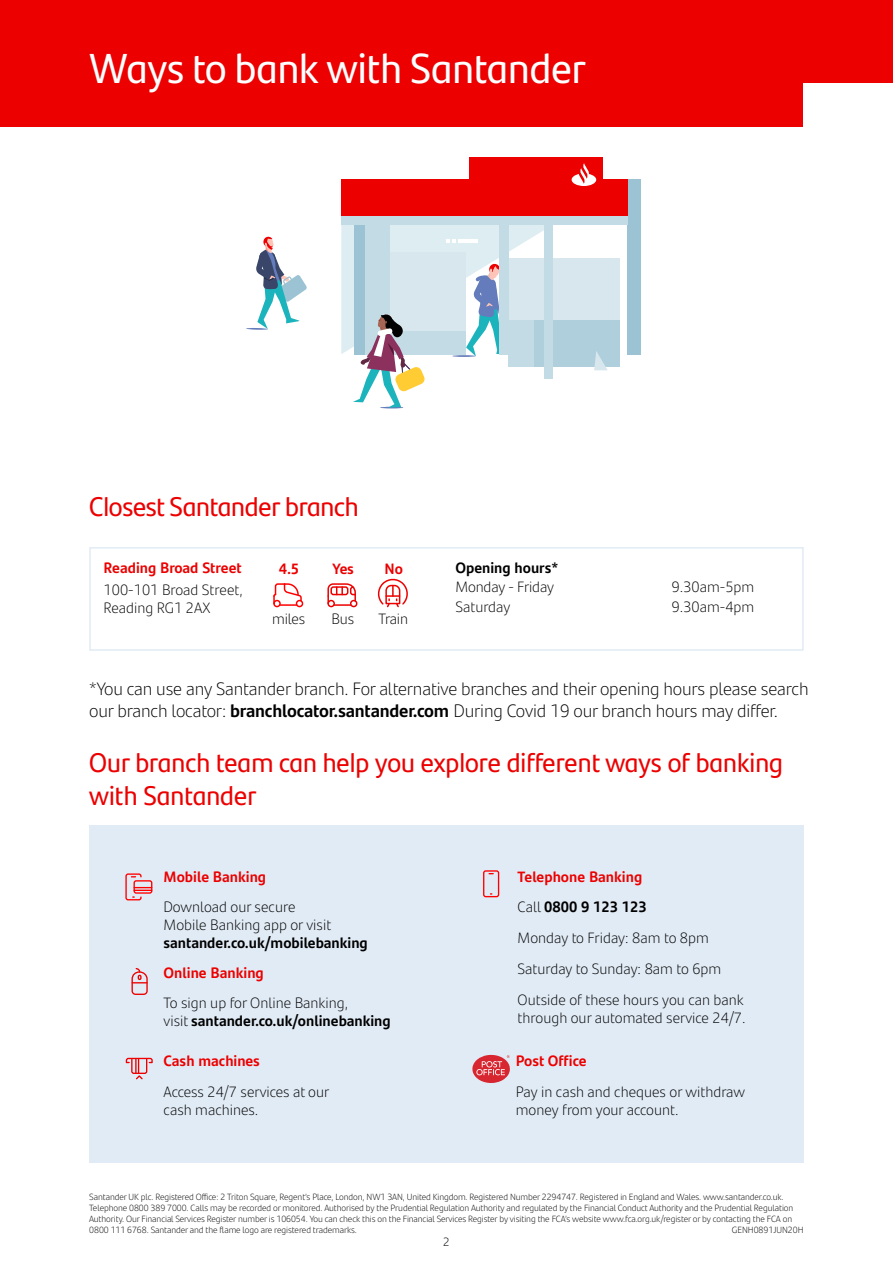
<style>
.page{position:relative;width:893px;height:1263px;background:#fff}
.page>*{position:absolute;margin:0;border:0;box-sizing:border-box;transform-origin:0 0}
.t1{font:42px "Santander Headline";color:#fff}
.t2{font:27px/32.4px "Santander Headline";color:#ec0000}
.t3{font:300 18px/21.6px "Santander Text";letter-spacing:-.01em;color:#000}
.t4{font:300 15px/18px "Santander Text";color:#000}
.t5{font:700 15px "Santander Text";color:#ec0000}
.t6{font:700 15px "Santander Text";color:#000}
.t7{font:300 12px "Santander Text";color:#000}
.t8{font:300 9px/10.8px "Santander Text";letter-spacing:-.01em;color:#000}
.s1{font-weight:700}
.s2{font-weight:700;color:#ec0000}
</style>
<div class="page">
<div style="left:627px;top:179px;width:14px;height:175px;background:#9bc3d3"></div>
<svg style="left:341px;top:225px;width:157px;height:129px;fill:#deedf2"></svg>
<div style="left:341px;top:216px;width:286px;height:9px;background:#c3dbe4"></div>
<div style="left:341px;top:179px;width:286px;height:37px;background:#ec0000"></div>
<div style="left:469px;top:157px;width:134px;height:37px;background:#ec0000"></div>
<svg style="left:447px;top:239px;width:9px;height:3px"></svg>
<hr style="left:458px;top:239px;width:20px;height:3px;background:#fff">
<hr style="left:246px;top:328px;width:22px;height:2px;background:#647cbb;border-radius:50%">
<svg style="left:256px;top:236px;width:51px;height:93px"></svg>
<svg style="left:466px;top:264px;width:42px;height:92px"></svg>
<div style="left:508px;top:258px;width:112px;height:98px;background:#d7e7ed"></div>
<div style="left:508px;top:320px;width:112px;height:47px;background:#c3dbe4"></div>
<div style="left:535px;top:320px;width:85px;height:47px;background:#afcfdc"></div>
<svg style="left:476px;top:163px;width:121px;height:95px"></svg>
<div style="left:389px;top:252px;width:76px;height:103px;background:#d7e7ed"></div>
<div style="left:389px;top:331px;width:76px;height:24px;background:#c3dbe4"></div>
<div style="left:499px;top:225px;width:9px;height:129px;background:#c3dbe4"></div>
<div style="left:365px;top:225px;width:24px;height:130px;background:#c3dbe4"></div>
<div style="left:355px;top:225px;width:10px;height:130px;background:#9bc3d3"></div>
<div style="left:544px;top:223px;width:8px;height:156px;background:#c3dbe4"></div>
<svg style="left:594px;top:351px;width:13px;height:19px"></svg>
<hr style="left:452px;top:355px;width:24px;height:2px;background:#647cbb;border-radius:50%">
<svg style="left:353px;top:228px;width:72px;height:180px"></svg>
<div style="left:0;top:0;width:893px;height:126px;background:#ec0000"></div>
<div style="left:804px;top:84px;width:89px;height:55px;background:#fff"></div>
<div style="left:89px;top:825px;width:715px;height:338px;background:#e1ebf5"></div>
<div style="left:89px;top:547px;width:715px;height:104px;border:2px solid #e1ebf5"></div>
<div style="left:296px;top:600px;width:7px;height:7px;border:2px solid #f00;border-radius:50%"></div>
<div style="left:273px;top:600px;width:8px;height:7px;border:2px solid #f00;border-radius:50%"></div>
<svg style="left:273px;top:583px;width:29px;height:23px"></svg>
<div style="left:350px;top:600px;width:7px;height:7px;border:2px solid #ec0000;border-radius:50%"></div>
<div style="left:327px;top:600px;width:8px;height:7px;border:2px solid #ec0000;border-radius:50%"></div>
<svg style="left:327px;top:583px;width:30px;height:23px"></svg>
<svg style="left:377px;top:579px;width:31px;height:29px"></svg>
<div style="left:125px;top:873px;width:17px;height:27px;border:1px solid #f00;border-radius:2px"></div>
<div style="left:133px;top:880px;width:19px;height:14px;border:1px solid #f00;border-radius:2px"></div>
<svg style="left:133px;top:887px;width:19px;height:11px"></svg>
<div style="left:483px;top:870px;width:16px;height:27px;border:1px solid #f00;border-radius:2px"></div>
<svg style="left:132px;top:968px;width:16px;height:27px"></svg>
<svg style="left:125px;top:1057px;width:28px;height:23px"></svg>
<svg style="left:472px;top:1055px;width:38px;height:28px"></svg>
<h1 class="t1" style="left:89px;top:36px;width:499px">Ways to bank with Santander</h1>
<h2 class="t2" style="left:89px;top:489px;width:271px">Closest Santander branch</h2>
<h3 class="t5" style="left:104px;top:555px;width:140px">Reading Broad Street</h3>
<h3 class="t4" style="left:104px;top:580px;width:141px">100-101 Broad Street,<br>Reading RG1 2AX</h3>
<h3 class="t5" style="left:279px;top:557px;width:22px">4.5</h3>
<h3 class="t4" style="left:272px;top:609px;width:35px">miles</h3>
<h3 class="t5" style="left:333px;top:557px;width:23px">Yes</h3>
<h3 class="t4" style="left:331px;top:609px;width:24px">Bus</h3>
<h3 class="t5" style="left:385px;top:557px;width:20px">No</h3>
<h3 class="t4" style="left:378px;top:609px;width:31px">Train</h3>
<h3 class="t6" style="left:455px;top:555px;width:104px">Opening hours*</h3>
<h3 class="t4" style="left:455px;top:577px;width:100px">Monday - Friday</h3>
<h3 class="t4" style="left:671px;top:577px;width:84px">9.30am-5pm</h3>
<h3 class="t4" style="left:455px;top:597px;width:56px">Saturday</h3>
<h3 class="t4" style="left:671px;top:597px;width:84px">9.30am-4pm</h3>
<h3 class="t3" style="left:89px;top:677px;width:721px">*You can use any Santander branch. For alternative branches and their opening hours please search our branch locator: <span class="s1">branchlocator.santander.com</span> During Covid 19 our branch hours may differ.</h3>
<h2 class="t2" style="left:89px;top:745px;width:695px">Our branch team can help you explore different ways of banking with Santander</h2>
<h3 class="t5" style="left:164px;top:865px;width:104px">Mobile Banking</h3>
<h3 class="t4" style="left:164px;top:897px;width:169px">Download our secure<br>Mobile Banking app or visit</h3>
<h3 class="t6" style="left:164px;top:931px;width:206px">santander.co.uk/mobilebanking</h3>
<h3 class="t5" style="left:164px;top:960px;width:102px">Online Banking</h3>
<h3 class="t4" style="left:164px;top:993px;width:229px">To sign up for Online Banking,<br>visit <span class="s1">santander.co.uk/onlinebanking</span></h3>
<h3 class="t5" style="left:164px;top:1049px;width:98px">Cash machines</h3>
<h3 class="t4" style="left:164px;top:1082px;width:167px">Access 24/7 services at our cash machines.</h3>
<h3 class="t4" style="left:518px;top:860px;width:228px;line-height:30.8px"><span class="s2">Telephone Banking<br></span>Call <span class="s1">0800 9 123 123<br></span>Monday to Friday: 8am to 8pm<br>Saturday to Sunday: 8am to 6pm<br>Outside of these hours you can bank</h3>
<h3 class="t4" style="left:518px;top:1008px;width:230px">through our automated service 24/7.</h3>
<h3 class="t5" style="left:516px;top:1049px;width:72px">Post Office</h3>
<h3 class="t4" style="left:516px;top:1082px;width:231px">Pay in cash and cheques or withdraw money from your account.</h3>
<p class="t8" style="left:89px;top:1191px;width:705px">Santander UK plc. Registered Office: 2 Triton Square, Regent’s Place, London, NW1 3AN, United Kingdom. Registered Number 2294747. Registered in England and Wales. www.santander.co.uk.<br>Telephone 0800 389 7000. Calls may be recorded or monitored. Authorised by the Prudential Regulation Authority and regulated by the Financial Conduct Authority and the Prudential Regulation Authority. Our Financial Services Register number is 106054. You can check this on the Financial Services Register by visiting the FCA’s website www.fca.org.uk/register or by contacting the FCA on 0800 111 6768. Santander and the flame logo are registered trademarks.</p>
<p class="t8" style="left:732px;top:1224px;width:73px">GENH0891JUN20H</p>
<h3 class="t7" style="left:443px;top:1232px;width:8px">2</h3>
</div>
